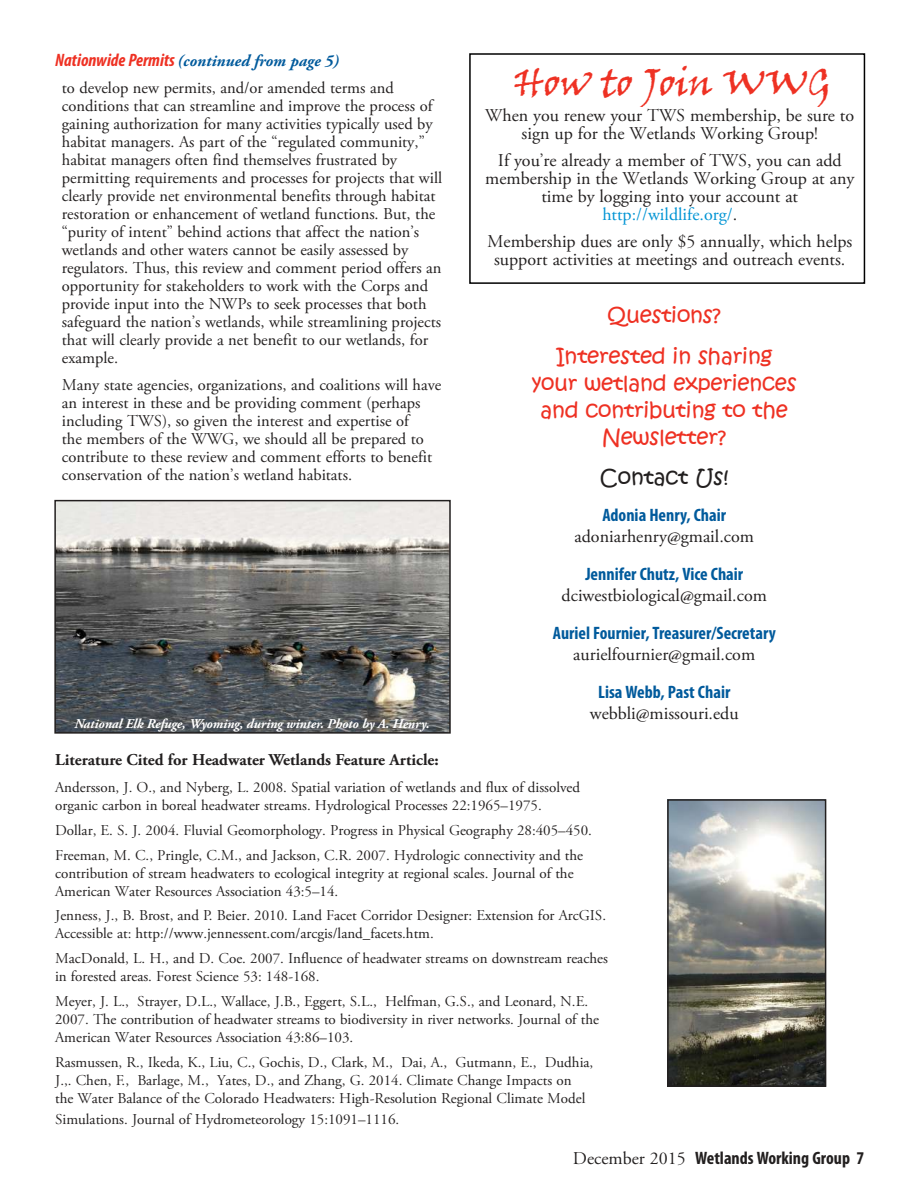
<style>
.page{position:relative;width:918px;height:1188px;background:#fff}
.page>*{position:absolute;margin:0;border:0;box-sizing:border-box;transform-origin:0 0}
.t1{font:39px "Viner Hand ITC";letter-spacing:-.01em;color:#ee3123}
.t2{font:21px/27px "Kristen ITC";letter-spacing:-.01em;color:#ee3123;text-align:center}
.t3{font:21px "Kristen ITC";letter-spacing:-.01em;color:#221f1f}
.t4{font:18px/18px "Adobe Garamond Pro";color:#221f1f;text-align:center}
.t5{font:700 condensed 18px "Myriad Pro";color:#005a9c}
.t6{font:700 condensed 18px "Myriad Pro";color:#221f1f}
.t7{font:16.5px/18px "Adobe Garamond Pro";color:#221f1f}
.t8{font:700 16.5px "Adobe Garamond Pro";color:#221f1f}
.t9{font:italic 700 16.5px "Adobe Garamond Pro";color:#005a9c}
.t10{font:15px/18px "Adobe Garamond Pro";color:#221f1f}
.t11{font:italic 700 13.5px "Adobe Garamond Pro";letter-spacing:-.01em;color:#fff}
.s1{font-family:"Myriad Pro";font-stretch:condensed;font-size:18px;color:#ee3123}
.s2{color:#0094d4}
.s3{font-family:"Adobe Garamond Pro";font-weight:400;font-stretch:normal}
</style>
<div class="page">
<div style="left:469px;top:53px;width:396px;height:231px;background:#fff;border:2px solid #000"></div>
<img style="left:670px;top:802px;width:153px;height:282px">
<div style="left:667px;top:799px;width:159px;height:288px;border:2px solid #221f1f"></div>
<img style="left:57px;top:503px;width:391px;height:228px">
<div style="left:54px;top:500px;width:397px;height:234px;border:2px solid #221f1f"></div>
<p class="t9" style="left:55px;top:55px;width:286px"><span class="s1">Nationwide Permits</span> (continued from page 5)</p>
<p class="t7" style="left:62px;top:80px;width:382px">to develop new permits, and/or amended terms and conditions that can streamline and improve the process of gaining authorization for many activities typically used by habitat managers. As part of the “regulated community,” habitat managers often find themselves frustrated by permitting requirements and processes for projects that will clearly provide net environmental benefits through habitat restoration or enhancement of wetland functions. But, the “purity of intent” behind actions that affect the nation’s wetlands and other waters cannot be easily assessed by regulators. Thus, this review and comment period offers an opportunity for stakeholders to work with the Corps and provide input into the NWPs to seek processes that both safeguard the nation’s wetlands, while streamlining projects that will clearly provide a net benefit to our wetlands, for example.</p>
<p class="t7" style="left:62px;top:377px;width:381px">Many state agencies, organizations, and coalitions will have an interest in these and be providing comment (perhaps including TWS), so given the interest and expertise of<br>the members of the WWG, we should all be prepared to contribute to these review and comment efforts to benefit conservation of the nation’s wetland habitats.</p>
<p class="t11" style="left:74px;top:718px;width:357px">National Elk Refuge, Wyoming, during winter. Photo by A. Henry.</p>
<h1 class="t1" style="left:513px;top:58px;width:320px">How to Join WWG</h1>
<p class="t4" style="left:485px;top:108px;width:370px">When you renew your TWS membership, be sure to sign up for the Wetlands Working Group!</p>
<p class="t4" style="left:485px;top:153px;width:371px">If you’re already a member of TWS, you can add membership in the Wetlands Working Group at any time by logging into your account at <span class="s2">http://wildlife.org/</span>.</p>
<p class="t4" style="left:487px;top:234px;width:367px">Membership dues are only $5 annually, which helps support activities at meetings and outreach events.</p>
<h2 class="t2" style="left:556px;top:297px;width:217px;line-height:40.5px">Questions?<br>Interested in sharing</h2>
<h2 class="t2" style="left:532px;top:371px;width:267px">your wetland experiences and contributing to the<br>Newsletter?</h2>
<h2 class="t3" style="left:600px;top:469px;width:130px">Contact Us!</h2>
<p class="t5" style="left:602px;top:508px;width:125px">Adonia Henry, Chair</p>
<p class="t4" style="left:575px;top:529px;width:181px">adoniarhenry@gmail.com</p>
<p class="t5" style="left:585px;top:567px;width:159px">Jennifer Chutz, Vice Chair</p>
<p class="t4" style="left:562px;top:588px;width:207px">dciwestbiological@gmail.com</p>
<p class="t5" style="left:553px;top:626px;width:224px">Auriel Fournier, Treasurer/Secretary</p>
<p class="t4" style="left:573px;top:647px;width:183px">aurielfournier@gmail.com</p>
<p class="t5" style="left:598px;top:685px;width:134px">Lisa Webb, Past Chair</p>
<p class="t4" style="left:590px;top:706px;width:150px">webbli@missouri.edu</p>
<p class="t8" style="left:55px;top:753px;width:385px">Literature Cited for Headwater Wetlands Feature Article:</p>
<p class="t10" style="left:55px;top:780px;width:526px">Andersson, J. O., and Nyberg, L. 2008. Spatial variation of wetlands and flux of dissolved organic carbon in boreal headwater streams. Hydrological Processes 22:1965–1975.</p>
<p class="t10" style="left:55px;top:819px;width:538px;line-height:24.8px">Dollar, E. S. J. 2004. Fluvial Geomorphology. Progress in Physical Geography 28:405–450.<br>Freeman, M. C., Pringle, C.M., and Jackson, C.R. 2007. Hydrologic connectivity and the</p>
<p class="t10" style="left:55px;top:865px;width:520px">contribution of stream headwaters to ecological integrity at regional scales. Journal of the<br>American Water Resources Association 43:5–14.</p>
<p class="t10" style="left:55px;top:908px;width:553px">Jenness, J., B. Brost, and P. Beier. 2010. Land Facet Corridor Designer: Extension for ArcGIS.<br>Accessible at: http://www.jennessent.com/arcgis/land_facets.htm.</p>
<p class="t10" style="left:55px;top:951px;width:554px">MacDonald, L. H., and D. Coe. 2007. Influence of headwater streams on downstream reaches in forested areas. Forest Science 53: 148-168.</p>
<p class="t10" style="left:55px;top:994px;width:545px">Meyer, J. L., Strayer, D.L., Wallace, J.B., Eggert, S.L., Helfman, G.S., and Leonard, N.E.<br>2007. The contribution of headwater streams to biodiversity in river networks. Journal of the<br>American Water Resources Association 43:86–103.</p>
<p class="t10" style="left:55px;top:1054px;width:540px">Rasmussen, R., Ikeda, K., Liu, C., Gochis, D., Clark, M., Dai, A., Gutmann, E., Dudhia,<br>J.,. Chen, F., Barlage, M., Yates, D., and Zhang, G. 2014. Climate Change Impacts on the Water Balance of the Colorado Headwaters: High-Resolution Regional Climate Model</p>
<p class="t10" style="left:55px;top:1112px;width:346px">Simulations. Journal of Hydrometeorology 15:1091–1116.</p>
<p class="t6" style="left:573px;top:1151px;width:293px"><span class="s3">December 2015</span> Wetlands Working Group 7</p>
</div>
